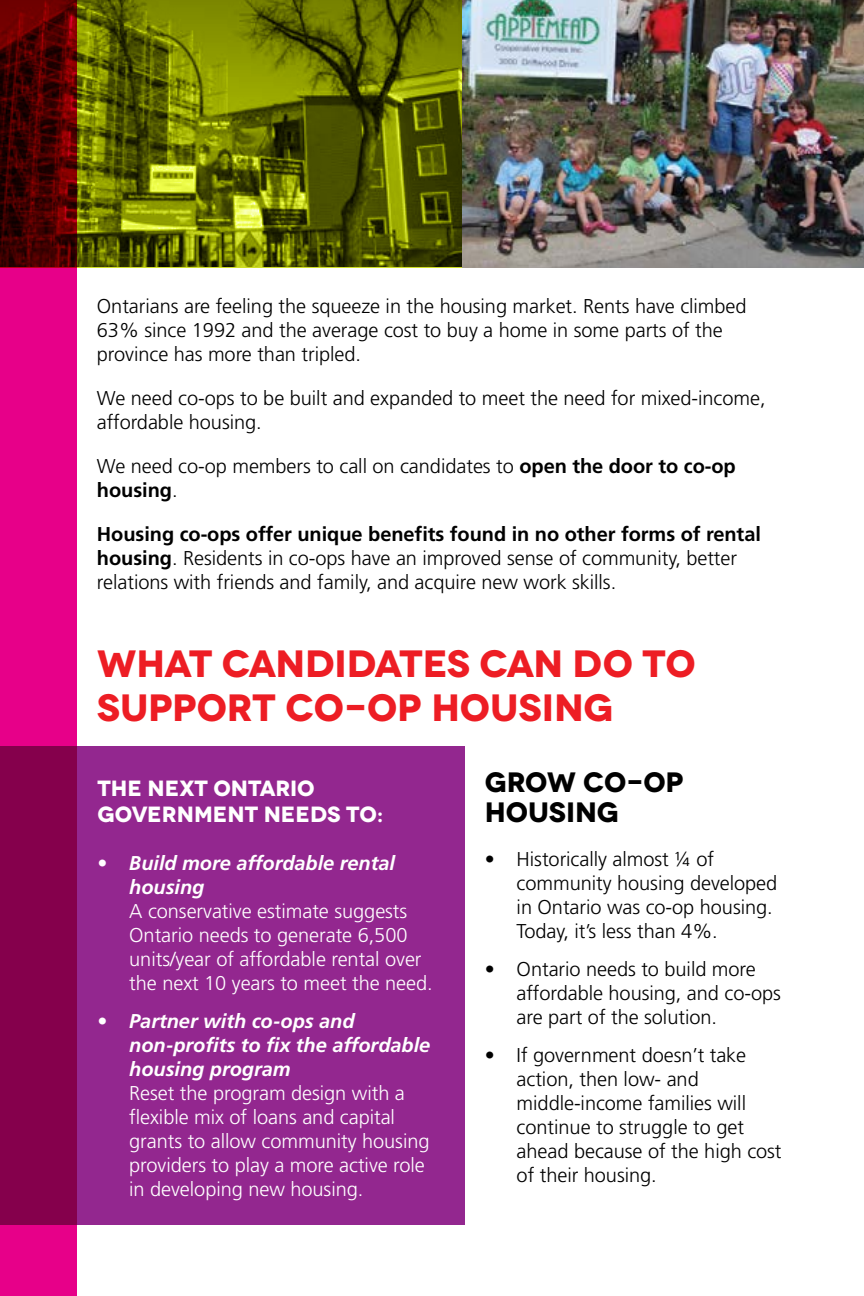
<style>
.page{position:relative;width:864px;height:1296px;background:#fff}
.page>*{position:absolute;margin:0;border:0;box-sizing:border-box;transform-origin:0 0}
.t1{font:700 38px/44px "Novecentowide";letter-spacing:-.01em;color:#ed1d24}
.t2{font:700 28px/30px "Novecentowide";letter-spacing:-.005em;color:#000}
.t3{font:700 22px/26px "Novecentowide";color:#fff}
.t4{font:300 20px/24px "Frutiger";letter-spacing:-.005em;color:#000}
.t5{font:300 20px/24px "Frutiger";letter-spacing:-.005em;color:#fff}
.t6{font:italic 700 20px/24px "Frutiger";letter-spacing:-.005em;color:#fff}
.s1{font-weight:700}
.s2{font-weight:300;font-style:normal}
</style>
<div class="page">
<img style="left:462px;top:0;width:402px;height:268px">
<svg style="left:77px;top:0;width:385px;height:268px;background:#656e03"></svg>
<div style="left:0;top:747px;width:465px;height:478px;background:#93278f"></div>
<svg style="left:0;top:0;width:77px;height:1296px;background:#a20056"></svg>
<p class="t4" style="left:97px;top:294px;width:651px">Ontarians are feeling the squeeze in the housing market. Rents have climbed<br>63% since 1992 and the average cost to buy a home in some parts of the province has more than tripled.</p>
<p class="t4" style="left:97px;top:386px;width:670px">We need co-ops to be built and expanded to meet the need for mixed-income, affordable housing.</p>
<p class="t4" style="left:97px;top:454px;width:640px">We need co-op members to call on candidates to <span class="s1">open the door to co-op housing</span>.</p>
<p class="t4" style="left:97px;top:522px;width:666px"><span class="s1">Housing co-ops offer unique benefits found in no other forms of rental housing</span>. Residents in co-ops have an improved sense of community, better relations with friends and family, and acquire new work skills.</p>
<h1 class="t1" style="left:97px;top:642px;width:600px">WHAT CANDIDATES CAN DO TO<br>SUPPORT CO-OP HOUSING</h1>
<p class="t3" style="left:97px;top:776px;width:287px">THE NEXT ONTARIO<br>GOVERNMENT NEEDS TO:</p>
<p class="t6" style="left:129px;top:851px;width:267px;text-indent:-32px"><span class="s2">•</span> Build more affordable rental housing</p>
<p class="t5" style="left:129px;top:900px;width:305px">A conservative estimate suggests Ontario needs to generate 6,500 units/year of affordable rental over the next 10 years to meet the need.</p>
<p class="t6" style="left:129px;top:1009px;width:303px;text-indent:-32px"><span class="s2">•</span> Partner with co-ops and non-profits to fix the affordable housing program</p>
<p class="t5" style="left:129px;top:1082px;width:302px">Reset the program design with a flexible mix of loans and capital grants to allow community housing providers to play a more active role in developing new housing.</p>
<h2 class="t2" style="left:485px;top:767px;width:200px">GROW CO-OP<br>HOUSING</h2>
<p class="t4" style="left:517px;top:847px;width:262px;text-indent:-32px">• Historically almost ¼ of community housing developed in Ontario was co-op housing.<br>Today, it’s less than 4%.</p>
<p class="t4" style="left:517px;top:957px;width:266px;text-indent:-32px">• Ontario needs to build more affordable housing, and co-ops are part of the solution.</p>
<p class="t4" style="left:517px;top:1043px;width:266px;text-indent:-32px">• If government doesn’t take action, then low- and middle-income families will continue to struggle to get ahead because of the high cost of their housing.</p>
</div>
